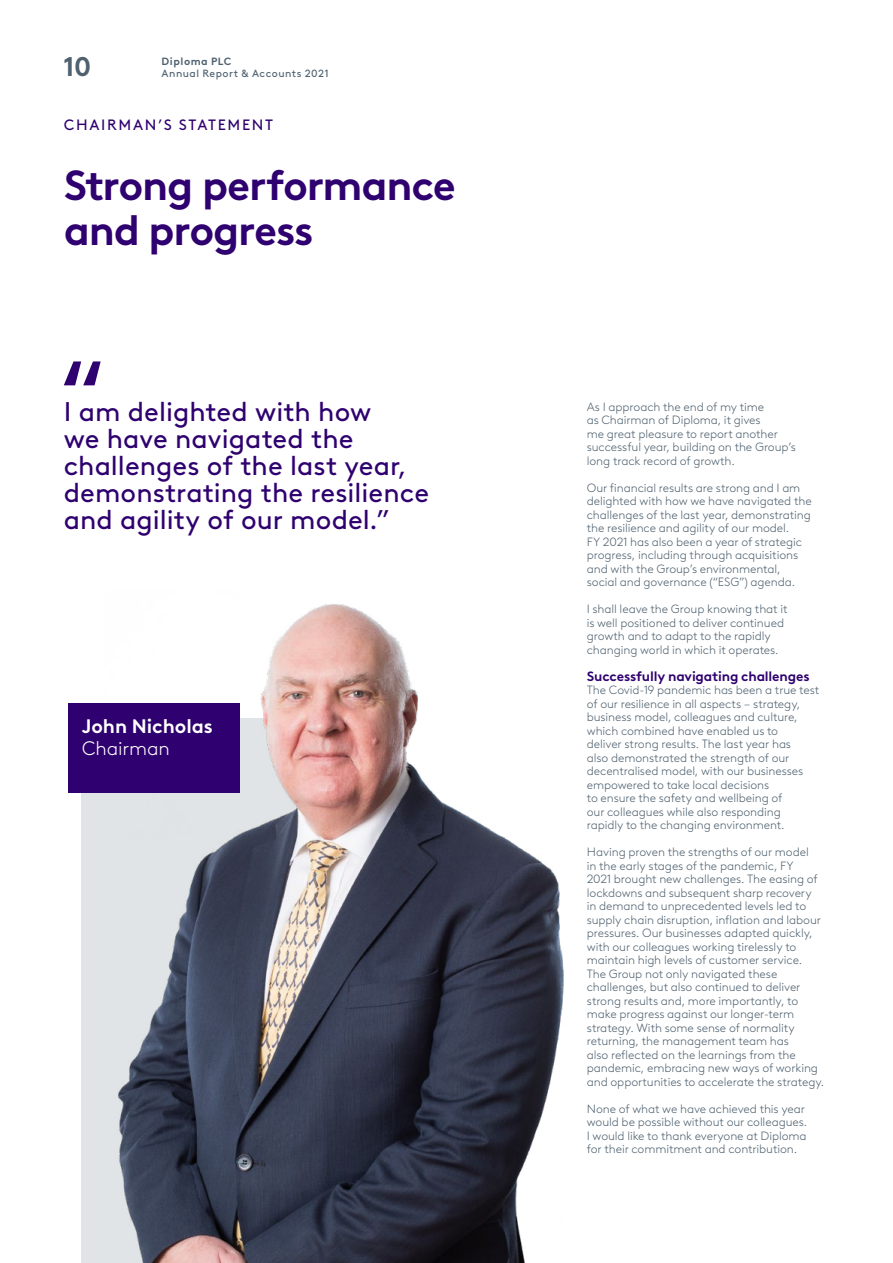
<style>
.page{position:relative;width:893px;height:1263px;background:#fff}
.page>*{position:absolute;margin:0;border:0;box-sizing:border-box;transform-origin:0 0}
.HeroHeadingLevel1{font:700 42px/45px "Brown LL";letter-spacing:-.025em;color:#2f006f}
.OutQuoteLevel1{font:27px/27px "Brown LL";letter-spacing:.005em;color:#2f006f}
.t1{font:700 27px "Brown LL";color:#4f616f}
.ImageName{font:700 19.5px "Brown LL";letter-spacing:-.005em;color:#fff}
.ImageTitle{font:300 19.5px "Brown LL";letter-spacing:-.005em;color:#fff}
.MainheadLevel1{font:15px "Brown LL";letter-spacing:.11em;color:#2f006f}
.SubheadLevel1{font:700 13.5px "Brown LL";letter-spacing:-.01em;color:#2f006f}
.BodyTextBalanced{font:300 12px/13.5px "Brown LL";letter-spacing:-.01em;color:#4f616f}
.t2{font:10.5px "Brown LL";letter-spacing:.05em;color:#4f616f}
.t3{font:700 10.5px "Brown LL";letter-spacing:.05em;color:#4f616f}
</style>
<div class="page">
<div style="left:82px;top:719px;width:286px;height:544px;background:#e1e4e6"></div>
<img style="left:118px;top:604px;width:446px;height:659px">
<div style="left:68px;top:703px;width:172px;height:90px;background:#2f006f"></div>
<svg style="left:64px;top:361px;width:37px;height:24px"></svg>
<p class="t3" style="left:162px;top:53px;width:71px">Diploma PLC</p>
<h2 class="t1" style="left:64px;top:46px;width:29px">10</h2>
<p class="t2" style="left:162px;top:65px;width:168px">Annual Report &amp; Accounts 2021</p>
<h1 class="MainheadLevel1" style="left:64px;top:113px;width:211px">CHAIRMAN’S STATEMENT</h1>
<p class="HeroHeadingLevel1" style="left:64px;top:159px;width:394px">Strong performance and progress</p>
<h2 class="OutQuoteLevel1" style="left:64px;top:396px;width:367px">I am delighted with how<br>we have navigated the challenges of the last year, demonstrating the resilience and agility of our model.”</h2>
<p class="ImageName" style="left:82px;top:711px;width:133px">John Nicholas</p>
<p class="ImageTitle" style="left:82px;top:734px;width:90px">Chairman</p>
<p class="BodyTextBalanced" style="left:587px;top:399px;width:210px">As I approach the end of my time<br>as Chairman of Diploma, it gives<br>me great pleasure to report another successful year, building on the Group’s long track record of growth.</p>
<p class="BodyTextBalanced" style="left:587px;top:480px;width:226px">Our financial results are strong and I am delighted with how we have navigated the challenges of the last year, demonstrating the resilience and agility of our model.</p>
<p class="BodyTextBalanced" style="left:587px;top:534px;width:217px">FY 2021 has also been a year of strategic progress, including through acquisitions and with the Group’s environmental, social and governance (“ESG”) agenda.</p>
<p class="BodyTextBalanced" style="left:587px;top:602px;width:202px">I shall leave the Group knowing that it is well positioned to deliver continued growth and to adapt to the rapidly changing world in which it operates.</p>
<h3 class="SubheadLevel1" style="left:587px;top:666px;width:224px">Successfully navigating challenges</h3>
<p class="BodyTextBalanced" style="left:587px;top:683px;width:234px">The Covid-19 pandemic has been a true test of our resilience in all aspects – strategy, business model, colleagues and culture, which combined have enabled us to<br>deliver strong results. The last year has<br>also demonstrated the strength of our decentralised model, with our businesses empowered to take local decisions<br>to ensure the safety and wellbeing of<br>our colleagues while also responding rapidly to the changing environment.</p>
<p class="BodyTextBalanced" style="left:587px;top:845px;width:239px">Having proven the strengths of our model<br>in the early stages of the pandemic, FY<br>2021 brought new challenges. The easing of lockdowns and subsequent sharp recovery in demand to unprecedented levels led to supply chain disruption, inflation and labour pressures. Our businesses adapted quickly, with our colleagues working tirelessly to maintain high levels of customer service.<br>The Group not only navigated these challenges, but also continued to deliver strong results and, more importantly, to make progress against our longer-term strategy. With some sense of normality returning, the management team has<br>also reflected on the learnings from the pandemic, embracing new ways of working and opportunities to accelerate the strategy.</p>
<p class="BodyTextBalanced" style="left:587px;top:1101px;width:222px">None of what we have achieved this year would be possible without our colleagues.<br>I would like to thank everyone at Diploma for their commitment and contribution.</p>
</div>
